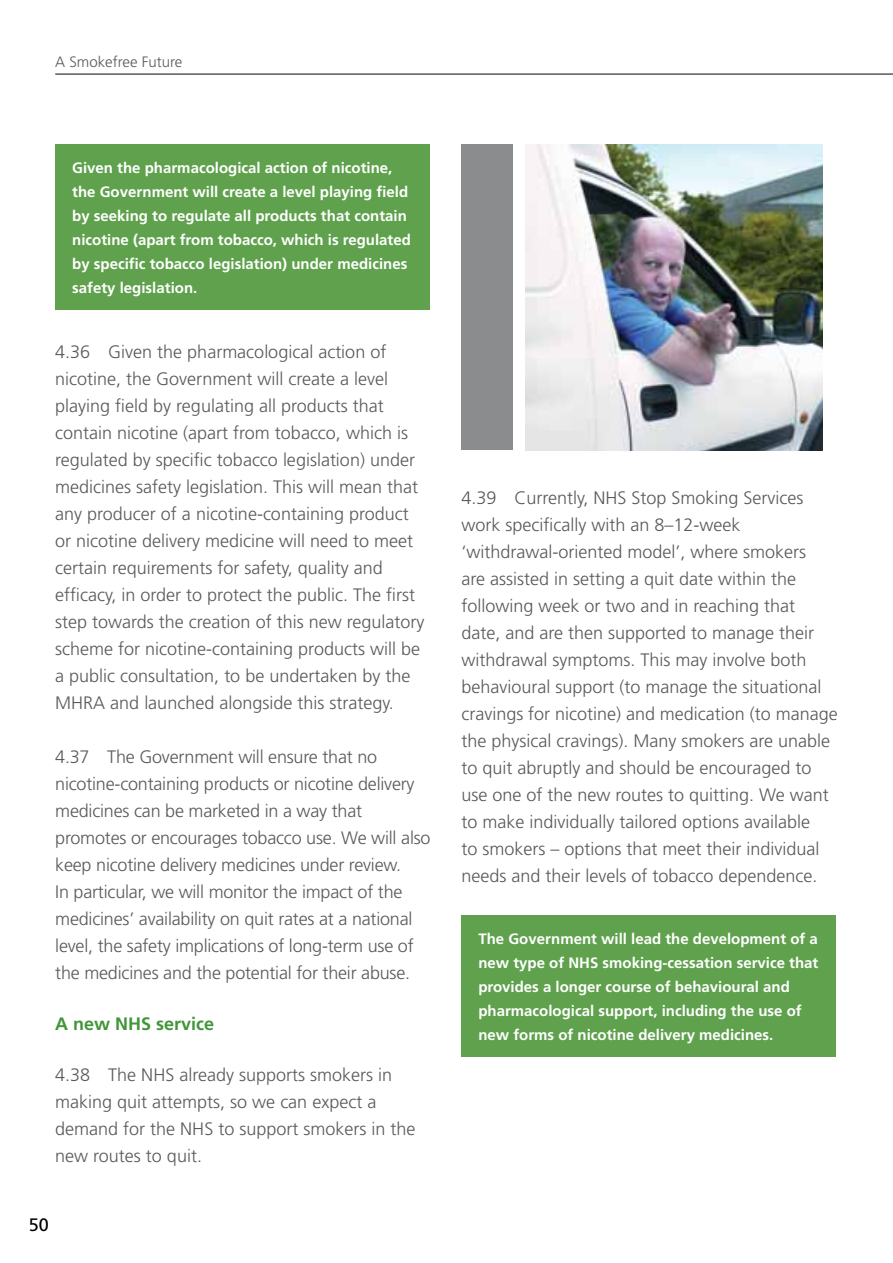
<style>
.page{position:relative;width:893px;height:1263px;background:#fff}
.page>*{position:absolute;margin:0;border:0;box-sizing:border-box;transform-origin:0 0}
.t1{font:300 18px/27px "Frutiger";color:#58595b}
.t2{font:700 18px "Frutiger";color:#439539}
.t3{font:18px "Frutiger";color:#000}
.t4{font:700 15px/24px "Frutiger";color:#fff}
.t5{font:300 15px "Frutiger";color:#58595b}
</style>
<div class="page">
<hr style="left:55px;top:73px;width:838px;height:2px;background:#58595b">
<div style="left:55px;top:145px;width:375px;height:165px;background:#5fa14d"></div>
<div style="left:461px;top:915px;width:375px;height:142px;background:#5fa14d"></div>
<div style="left:461px;top:145px;width:51px;height:305px;background:#8a8c8e"></div>
<img style="left:525px;top:145px;width:298px;height:305px">
<p class="t5" style="left:55px;top:53px;width:128px">A Smokefree Future</p>
<p class="t4" style="left:72px;top:156px;width:340px">Given the pharmacological action of nicotine, the Government will create a level playing field by seeking to regulate all products that contain nicotine (apart from tobacco, which is regulated by specific tobacco legislation) under medicines safety legislation.</p>
<p class="t1" style="left:55px;top:338px;width:371px">4.36 Given the pharmacological action of nicotine, the Government will create a level playing field by regulating all products that contain nicotine (apart from tobacco, which is regulated by specific tobacco legislation) under medicines safety legislation. This will mean that any producer of a nicotine-containing product or nicotine delivery medicine will need to meet certain requirements for safety, quality and efficacy, in order to protect the public. The first step towards the creation of this new regulatory scheme for nicotine-containing products will be a public consultation, to be undertaken by the MHRA and launched alongside this strategy.</p>
<p class="t1" style="left:55px;top:743px;width:377px">4.37 The Government will ensure that no nicotine-containing products or nicotine delivery medicines can be marketed in a way that promotes or encourages tobacco use. We will also keep nicotine delivery medicines under review.<br>In particular, we will monitor the impact of the medicines’ availability on quit rates at a national level, the safety implications of long-term use of the medicines and the potential for their abuse.</p>
<p class="t2" style="left:55px;top:1013px;width:161px">A new NHS service</p>
<p class="t1" style="left:55px;top:1061px;width:362px">4.38 The NHS already supports smokers in making quit attempts, so we can expect a demand for the NHS to support smokers in the new routes to quit.</p>
<p class="t3" style="left:29px;top:1214px;width:22px">50</p>
<p class="t1" style="left:461px;top:484px;width:378px">4.39 Currently, NHS Stop Smoking Services work specifically with an 8–12-week ‘withdrawal-oriented model’, where smokers<br>are assisted in setting a quit date within the following week or two and in reaching that date, and are then supported to manage their withdrawal symptoms. This may involve both behavioural support (to manage the situational cravings for nicotine) and medication (to manage the physical cravings). Many smokers are unable to quit abruptly and should be encouraged to use one of the new routes to quitting. We want to make individually tailored options available<br>to smokers – options that meet their individual needs and their levels of tobacco dependence.</p>
<p class="t4" style="left:478px;top:926px;width:342px">The Government will lead the development of a new type of NHS smoking-cessation service that provides a longer course of behavioural and pharmacological support, including the use of new forms of nicotine delivery medicines.</p>
</div>
